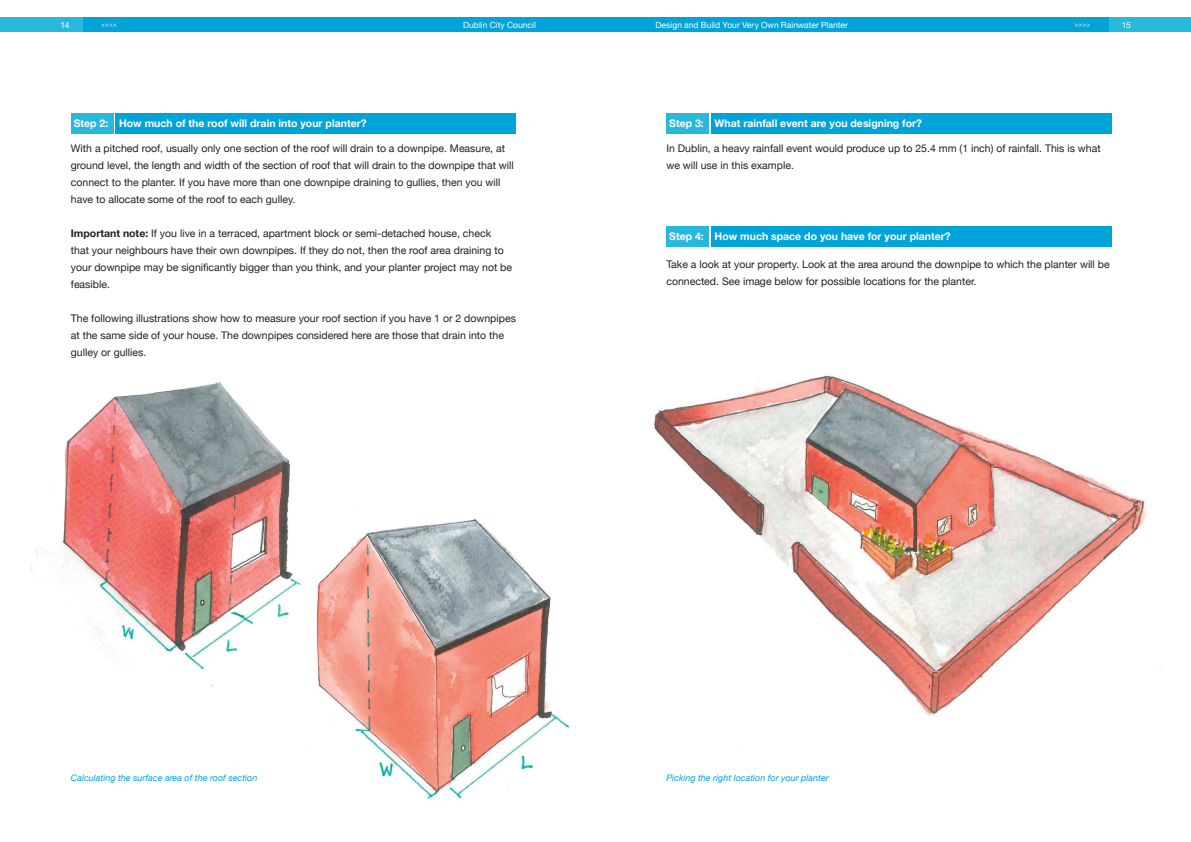
<style>
.page{position:relative;width:1191px;height:842px;background:#fff}
.page>*{position:absolute;margin:0;border:0;box-sizing:border-box;transform-origin:0 0}
.t1{font:10.5px/17px "Helvetica Neue";color:#231f20}
.t2{font:700 10.5px "Helvetica Neue";color:#fff}
.t3{font:italic 9px "Helvetica Neue";color:#00a4d9}
.t4{font:8.5px "Helvetica Neue";color:#fff}
.t5{font:300 8.5px "Fira Sans";color:#fff}
.s1{font-weight:700}
</style>
<div class="page">
<div style="left:115px;top:113px;width:401px;height:20px;background:#00a4d9"></div>
<div style="left:71px;top:113px;width:42px;height:20px;background:#28b8db"></div>
<div style="left:710px;top:113px;width:401px;height:20px;background:#00a4d9"></div>
<div style="left:666px;top:113px;width:43px;height:20px;background:#28b8db"></div>
<div style="left:710px;top:227px;width:401px;height:20px;background:#00a4d9"></div>
<div style="left:666px;top:227px;width:43px;height:20px;background:#28b8db"></div>
<img style="left:30px;top:382px;width:268px;height:305px">
<img style="left:298px;top:519px;width:272px;height:280px">
<img style="left:653px;top:375px;width:508px;height:341px">
<div style="left:1108px;top:17px;width:83px;height:15px;background:#28b8db"></div>
<div style="left:587px;top:17px;width:521px;height:15px;background:#00a4d9"></div>
<div style="left:0;top:17px;width:83px;height:15px;background:#28b8db"></div>
<div style="left:83px;top:17px;width:521px;height:15px;background:#00a4d9"></div>
<p class="t4" style="left:60px;top:20px;width:10px">14</p>
<p class="t5" style="left:101px;top:21px;width:18px">&lt;&lt;&lt;&lt;</p>
<p class="t4" style="left:463px;top:20px;width:74px">Dublin City Council</p>
<p class="t4" style="left:655px;top:20px;width:194px">Design and Build Your Very Own Rainwater Planter</p>
<p class="t5" style="left:1074px;top:21px;width:18px">&gt;&gt;&gt;&gt;</p>
<p class="t4" style="left:1122px;top:20px;width:10px">15</p>
<p class="t2" style="left:74px;top:117px;width:294px">Step 2: How much of the roof will drain into your planter?</p>
<p class="t1" style="left:71px;top:139px;width:444px">With a pitched roof, usually only one section of the roof will drain to a downpipe. Measure, at ground level, the length and width of the section of roof that will drain to the downpipe that will connect to the planter. If you have more than one downpipe draining to gullies, then you will have to allocate some of the roof to each gulley.</p>
<p class="t1" style="left:71px;top:224px;width:443px"><span class="s1">Important note:</span> If you live in a terraced, apartment block or semi-detached house, check<br>that your neighbours have their own downpipes. If they do not, then the roof area draining to your downpipe may be significantly bigger than you think, and your planter project may not be feasible.</p>
<p class="t1" style="left:71px;top:309px;width:446px">The following illustrations show how to measure your roof section if you have 1 or 2 downpipes at the same side of your house. The downpipes considered here are those that drain into the gulley or gullies.</p>
<p class="t2" style="left:669px;top:117px;width:254px">Step 3: What rainfall event are you designing for?</p>
<p class="t1" style="left:666px;top:139px;width:436px">In Dublin, a heavy rainfall event would produce up to 25.4 mm (1 inch) of rainfall. This is what we will use in this example.</p>
<p class="t2" style="left:669px;top:230px;width:283px">Step 4: How much space do you have for your planter?</p>
<p class="t1" style="left:666px;top:256px;width:445px">Take a look at your property. Look at the area around the downpipe to which the planter will be connected. See image below for possible locations for the planter.</p>
<p class="t3" style="left:71px;top:772px;width:188px">Calculating the surface area of the roof section</p>
<p class="t3" style="left:666px;top:772px;width:164px">Picking the right location for your planter</p>
</div>
